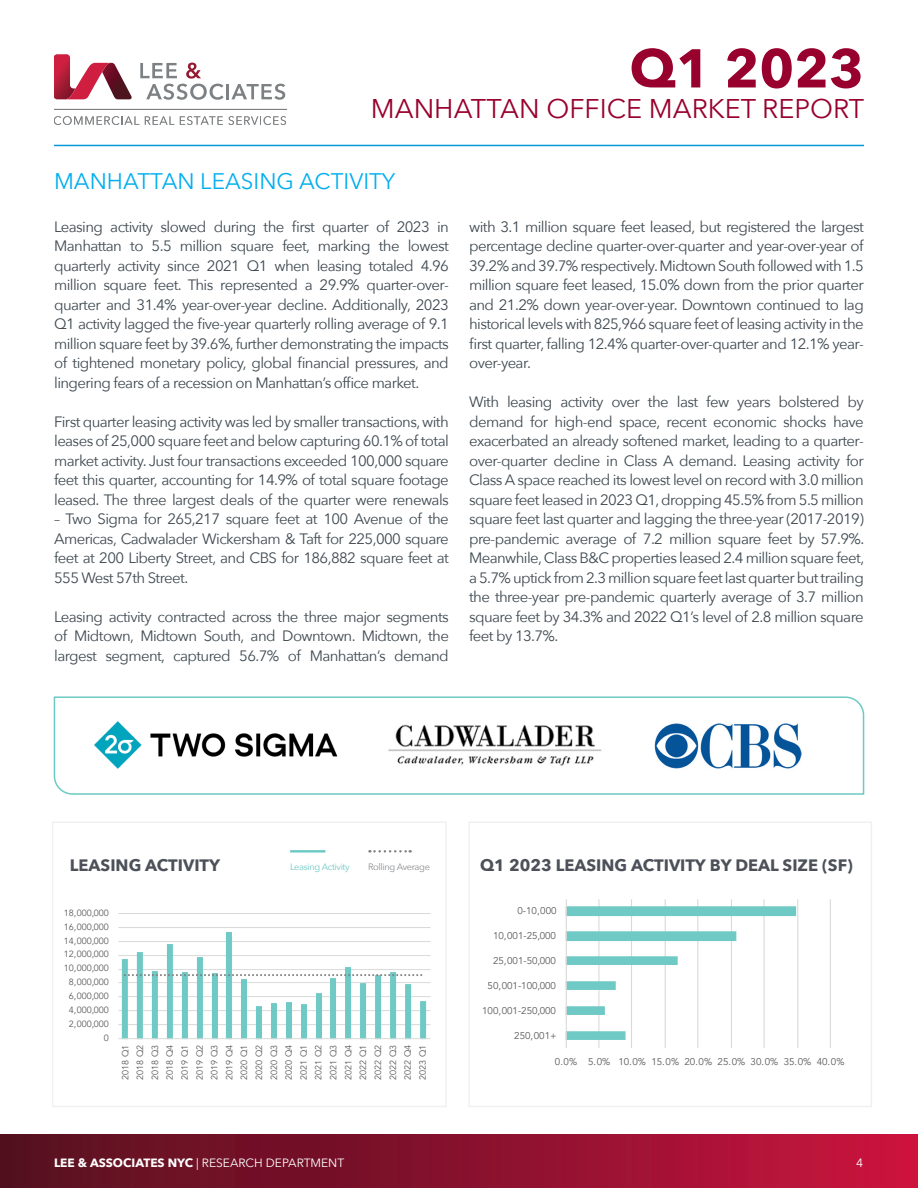
<style>
.page{position:relative;width:918px;height:1188px;background:#fff}
.page>*{position:absolute;margin:0;border:0;box-sizing:border-box;transform-origin:0 0}
.Doc_Title_2{font:700 54px "Avenir Next";color:#98012d}
.Doc_Title_2-2{font:27px "Avenir Next";color:#98012d}
.Body_Copy{font:22.5px "Avenir Next";color:#00aeef}
.t1{font:700 16.5px "Avenir Next";color:#4c5159}
.Body_Copy-2{font:15px/19.5px "Avenir Next";letter-spacing:-.04em;color:#3e4950;text-align:justify}
.t2{font:12px "Avenir Next";color:#fff}
.t3{font:9.75px "Avenir";color:#595959}
.Body_Copy-3{font:9.3px "Avenir Next";letter-spacing:-.04em;color:#6dc9c4}
.Body_Copy-4{font:9.3px "Avenir Next";letter-spacing:-.04em;color:#8a8c8f}
.t4{font:9px/14.9px "Avenir";color:#595959;text-align:justify}
.s1{font-weight:700}
</style>
<div class="page">
<div style="left:0;top:1134px;width:918px;height:54px;background:linear-gradient(to right,#51101e,#c7133e)"></div>
<svg style="left:140px;top:63px;width:84px;height:37px"></svg>
<hr style="left:226px;top:84px;width:3px;height:15px;background:#7e8183">
<svg style="left:231px;top:84px;width:54px;height:16px"></svg>
<svg style="left:54px;top:54px;width:78px;height:45px"></svg>
<hr style="left:54px;top:109px;width:233px;height:1px;background:#7e8183">
<svg style="left:54px;top:116px;width:85px;height:9px"></svg>
<svg style="left:145px;top:116px;width:29px;height:9px"></svg>
<svg style="left:180px;top:116px;width:106px;height:9px"></svg>
<hr style="left:54px;top:145px;width:810px;height:1px;background:#069ad9">
<svg style="left:118px;top:913px;width:313px;height:127px"></svg>
<hr style="left:290px;top:850px;width:35px;height:3px;background:#6dc9c4">
<svg style="left:369px;top:850px;width:42px;height:3px"></svg>
<div style="left:52px;top:821px;width:395px;height:286px;border:1px solid #f0f0f1"></div>
<div style="left:468px;top:821px;width:404px;height:286px;border:1px solid #f0f0f1"></div>
<hr style="left:598px;top:899px;width:1px;height:149px;background:#d9d9d9">
<hr style="left:631px;top:899px;width:1px;height:149px;background:#d9d9d9">
<hr style="left:665px;top:899px;width:1px;height:149px;background:#d9d9d9">
<hr style="left:697px;top:899px;width:1px;height:149px;background:#d9d9d9">
<hr style="left:731px;top:899px;width:1px;height:149px;background:#d9d9d9">
<hr style="left:764px;top:899px;width:1px;height:149px;background:#d9d9d9">
<hr style="left:797px;top:899px;width:1px;height:149px;background:#d9d9d9">
<hr style="left:830px;top:899px;width:1px;height:149px;background:#d9d9d9">
<svg style="left:567px;top:906px;width:229px;height:134px"></svg>
<hr style="left:566px;top:899px;width:1px;height:149px;background:#d9d9d9">
<svg style="left:53px;top:696px;width:812px;height:99px"></svg>
<img style="left:94px;top:721px;width:243px;height:48px">
<img style="left:373px;top:721px;width:243px;height:49px">
<img style="left:655px;top:721px;width:146px;height:50px">
<p class="Doc_Title_2" style="left:630px;top:22px;width:236px">Q1 2023</p>
<p class="Doc_Title_2-2" style="left:371px;top:85px;width:495px">MANHATTAN OFFICE MARKET REPORT</p>
<p class="Body_Copy" style="left:54px;top:162px;width:343px">MANHATTAN LEASING ACTIVITY</p>
<p class="Body_Copy-2" style="left:54px;top:216px;width:396px">Leasing activity slowed during the first quarter of 2023 in Manhattan to 5.5 million square feet, marking the lowest quarterly activity since 2021 Q1 when leasing totaled 4.96 million square feet. This represented a 29.9% quarter-over&shy;quarter and 31.4% year-over-year decline. Additionally, 2023<br>Q1 activity lagged the five-year quarterly rolling average of 9.1 million square feet by 39.6%, further demonstrating the impacts of tightened monetary policy, global financial pressures, and lingering fears of a recession on Manhattan’s office market.</p>
<p class="Body_Copy-2" style="left:54px;top:411px;width:396px">First quarter leasing activity was led by smaller transactions, with leases of 25,000 square feet and below capturing 60.1% of total market activity. Just four transactions exceeded 100,000 square feet this quarter, accounting for 14.9% of total square footage leased. The three largest deals of the quarter were renewals</p>
<p class="Body_Copy-2" style="left:54px;top:509px;width:396px">– Two Sigma for 265,217 square feet at 100 Avenue of the Americas, Cadwalader Wickersham &amp; Taft for 225,000 square feet at 200 Liberty Street, and CBS for 186,882 square feet at 555 West 57th Street.</p>
<p class="Body_Copy-2" style="left:54px;top:606px;width:396px">Leasing activity contracted across the three major segments of Midtown, Midtown South, and Downtown. Midtown, the largest segment, captured 56.7% of Manhattan’s demand</p>
<p class="Body_Copy-2" style="left:469px;top:216px;width:396px">with 3.1 million square feet leased, but registered the largest percentage decline quarter-over-quarter and year-over-year of 39.2% and 39.7% respectively. Midtown South followed with 1.5 million square feet leased, 15.0% down from the prior quarter and 21.2% down year-over-year. Downtown continued to lag historical levels with 825,966 square feet of leasing activity in the first quarter, falling 12.4% quarter-over-quarter and 12.1% year&shy;over-year.</p>
<p class="Body_Copy-2" style="left:469px;top:392px;width:397px">With leasing activity over the last few years bolstered by demand for high-end space, recent economic shocks have exacerbated an already softened market, leading to a quarter&shy;over-quarter decline in Class A demand. Leasing activity for Class A space reached its lowest level on record with 3.0 million square feet leased in 2023 Q1, dropping 45.5% from 5.5 million square feet last quarter and lagging the three-year (2017-2019) pre-pandemic average of 7.2 million square feet by 57.9%.<br>Meanwhile, Class B&amp;C properties leased 2.4 million square feet, a 5.7% uptick from 2.3 million square feet last quarter but trailing the three-year pre-pandemic quarterly average of 3.7 million square feet by 34.3% and 2022 Q1’s level of 2.8 million square feet by 13.7%.</p>
<p class="t1" style="left:70px;top:851px;width:152px">LEASING ACTIVITY</p>
<p class="Body_Copy-3" style="left:290px;top:859px;width:61px">Leasing Activity</p>
<p class="Body_Copy-4" style="left:368px;top:859px;width:63px">Rolling Average</p>
<p class="t1" style="left:480px;top:851px;width:374px">Q1 2023 LEASING ACTIVITY BY DEAL SIZE (SF)</p>
<p class="t4" style="left:64px;top:906px;width:47px">18,000,000</p>
<p class="t4" style="left:64px;top:920px;width:47px">16,000,000</p>
<p class="t4" style="left:64px;top:934px;width:47px">14,000,000</p>
<p class="t4" style="left:64px;top:947px;width:47px">12,000,000</p>
<p class="t4" style="left:64px;top:961px;width:47px">10,000,000</p>
<p class="t4" style="left:69px;top:975px;width:42px">8,000,000</p>
<p class="t4" style="left:69px;top:989px;width:42px">6,000,000</p>
<p class="t4" style="left:69px;top:1003px;width:42px">4,000,000</p>
<p class="t4" style="left:69px;top:1017px;width:42px">2,000,000</p>
<p class="t4" style="left:104px;top:1031px;width:7px">0</p>
<p class="t4" style="left:118px;top:1080px;width:37px;rotate:-90deg">2018 Q1<br>2018 Q2<br>2018 Q3<br>2018 Q4<br>2019 Q1<br>2019 Q2<br>2019 Q3<br>2019 Q4<br>2020 Q1<br>2020 Q2<br>2020 Q3<br>2020 Q4<br>2021 Q1<br>2021 Q2<br>2021 Q3<br>2021 Q4<br>2022 Q1<br>2022 Q2<br>2022 Q3<br>2022 Q4<br>2023 Q1</p>
<p class="t3" style="left:517px;top:905px;width:41px">0-10,000</p>
<p class="t3" style="left:493px;top:930px;width:65px">10,001-25,000</p>
<p class="t3" style="left:493px;top:955px;width:65px">25,001-50,000</p>
<p class="t3" style="left:488px;top:980px;width:70px">50,001-100,000</p>
<p class="t3" style="left:482px;top:1005px;width:75px">100,001-250,000</p>
<p class="t3" style="left:514px;top:1030px;width:44px">250,001+</p>
<p class="t3" style="left:555px;top:1056px;width:291px">0.0% 5.0% 10.0% 15.0% 20.0% 25.0% 30.0% 35.0% 40.0%</p>
<p class="t2" style="left:54px;top:1153px;width:292px"><span class="s1">LEE &amp; ASSOCIATES NYC</span> | RESEARCH DEPARTMENT</p>
<p class="t2" style="left:856px;top:1153px;width:8px">4</p>
</div>
